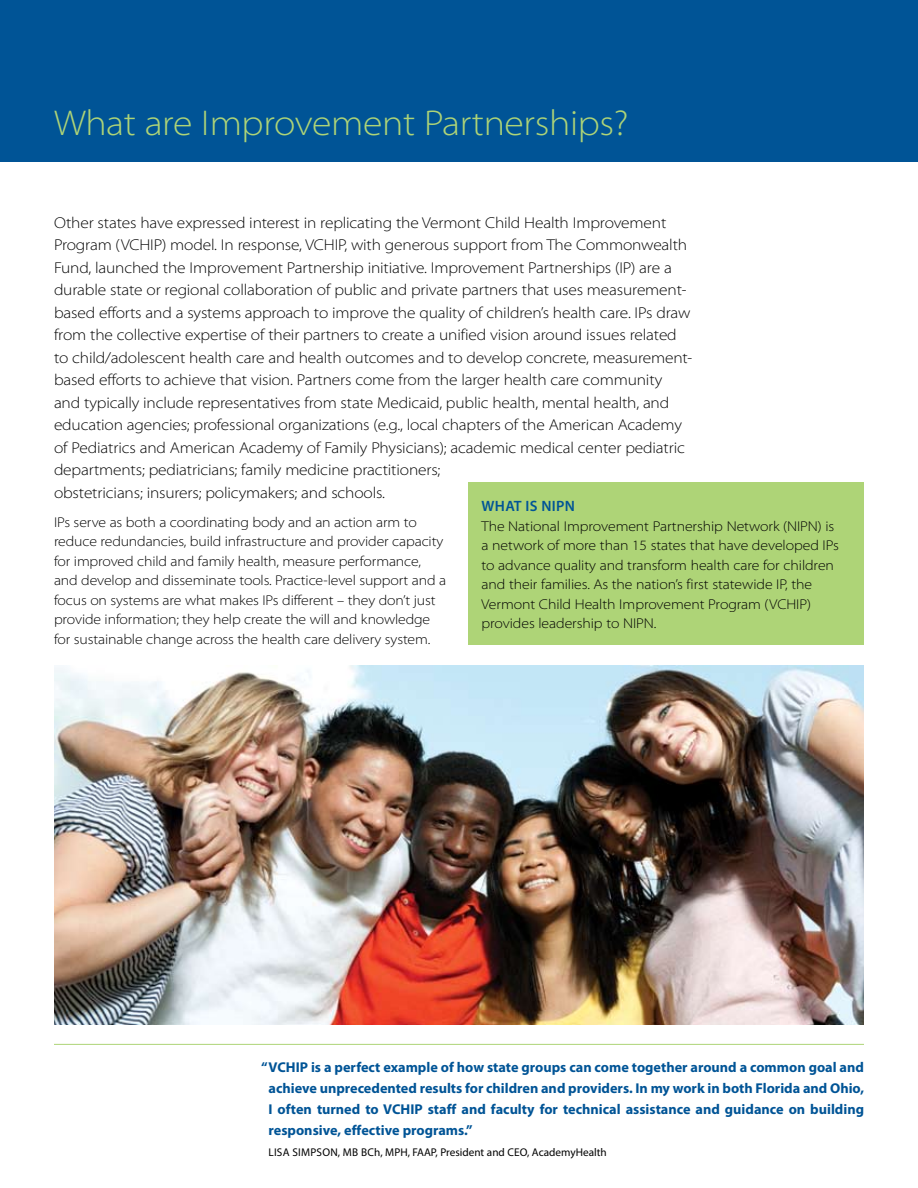
<style>
.page{position:relative;width:918px;height:1188px;background:#fff}
.page>*{position:absolute;margin:0;border:0;box-sizing:border-box;transform-origin:0 0}
.t1{font:300 semi-expanded 36px "Myriad Pro";letter-spacing:-.01em;color:#aed477}
.t2{font:300 semi-expanded 15.75px/22.5px "Myriad Pro";letter-spacing:-.01em;color:#000}
.t3{font:600 15px "Myriad Pro";letter-spacing:.02em;color:#005496}
.t4{font:300 semi-expanded 14.25px/19.5px "Myriad Pro";letter-spacing:-.01em;color:#000}
.t5{font:700 14.25px/21px "Myriad Pro";color:#005496;text-align:justify}
.t6{font:11.25px "Myriad Pro";color:#000}
</style>
<div class="page">
<div style="left:0;top:0;width:918px;height:162px;background:#005496"></div>
<hr style="left:54px;top:1044px;width:810px;height:1px;background:#aed477">
<img style="left:54px;top:666px;width:810px;height:358px">
<div style="left:468px;top:482px;width:396px;height:162px;background:#aed477"></div>
<h1 class="t1" style="left:54px;top:101px;width:576px">What are Improvement Partnerships?</h1>
<p class="t2" style="left:54px;top:211px;width:640px">Other states have expressed interest in replicating the Vermont Child Health Improvement Program (VCHIP) model. In response, VCHIP, with generous support from The Commonwealth Fund, launched the Improvement Partnership initiative. Improvement Partnerships (IP) are a durable state or regional collaboration of public and private partners that uses measurement&shy;based efforts and a systems approach to improve the quality of children’s health care. IPs draw from the collective expertise of their partners to create a unified vision around issues related to child/adolescent health care and health outcomes and to develop concrete, measurement&shy;based efforts to achieve that vision. Partners come from the larger health care community and typically include representatives from state Medicaid, public health, mental health, and education agencies; professional organizations (e.g., local chapters of the American Academy of Pediatrics and American Academy of Family Physicians); academic medical center pediatric departments; pediatricians; family medicine practitioners;<br>obstetricians; insurers; policymakers; and schools.</p>
<p class="t3" style="left:482px;top:497px;width:95px">WHAT IS NIPN</p>
<p class="t4" style="left:482px;top:516px;width:359px">The National Improvement Partnership Network (NIPN) is a network of more than 15 states that have developed IPs to advance quality and transform health care for children and their families. As the nation’s first statewide IP, the Vermont Child Health Improvement Program (VCHIP) provides leadership to NIPN.</p>
<p class="t4" style="left:54px;top:512px;width:394px">IPs serve as both a coordinating body and an action arm to reduce redundancies, build infrastructure and provider capacity for improved child and family health, measure performance, and develop and disseminate tools. Practice-level support and a focus on systems are what makes IPs different – they don’t just provide information; they help create the will and knowledge for sustainable change across the health care delivery system.</p>
<p class="t5" style="left:268px;top:1056px;width:597px;text-indent:-7px">“ VCHIP is a perfect example of how state groups can come together around a common goal and achieve unprecedented results for children and providers. In my work in both Florida and Ohio, I often turned to VCHIP staff and faculty for technical assistance and guidance on building responsive, effective programs.”</p>
<p class="t6" style="left:268px;top:1145px;width:340px">lisa simpson, mb bch, MPH, FAAP, President and CEO, AcademyHealth</p>
</div>
